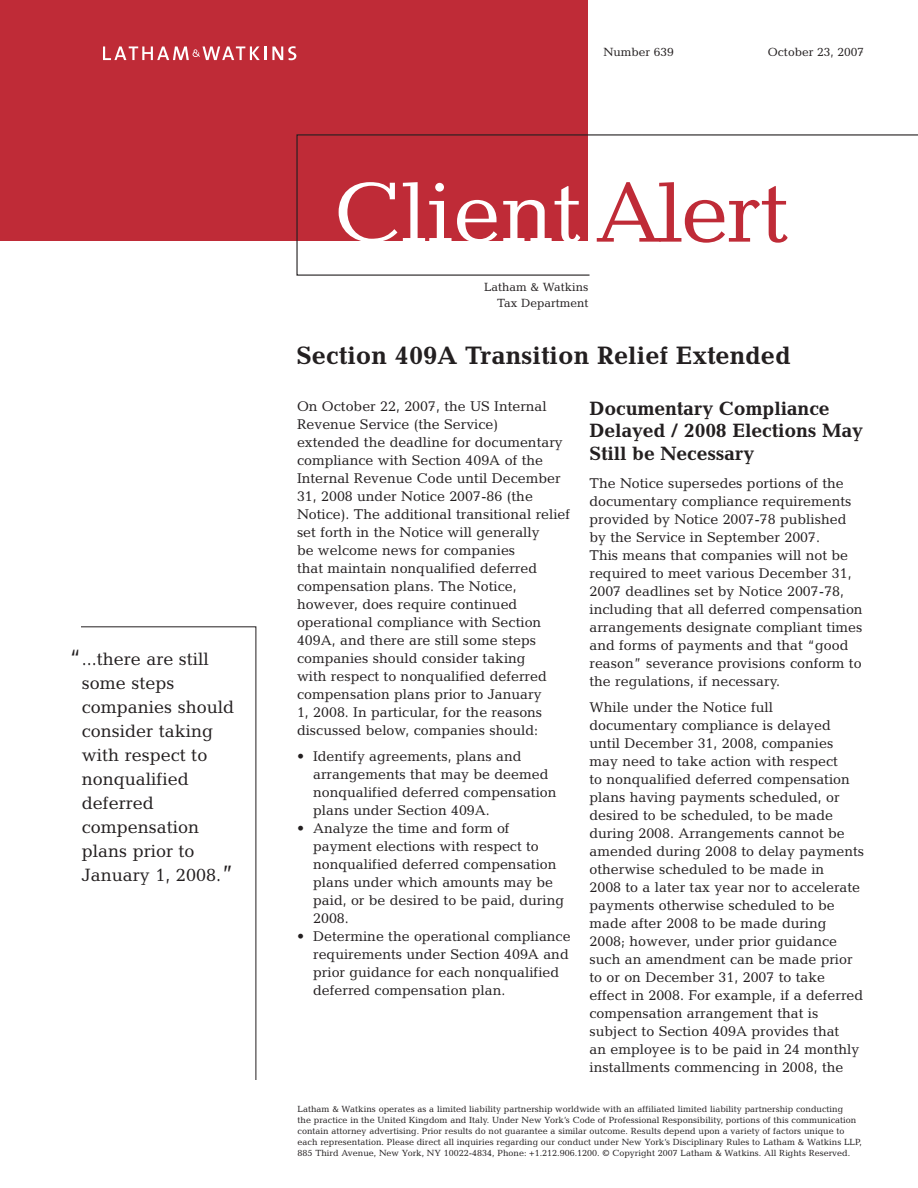
<style>
.page{position:relative;width:918px;height:1188px;background:#fff}
.page>*{position:absolute;margin:0;border:0;box-sizing:border-box;transform-origin:0 0}
.t1{font:86.25px "Candida";color:#fff}
.t2{font:700 25.5px "Candida";color:#231f20}
.t3{font:700 19.5px/22.5px "Candida";letter-spacing:-.01em;color:#231f20}
.t4{font:18px/24px "Candida";color:#231f20}
.t5{font:14.25px/18px "Candida";color:#231f20}
.t6{font:12px/16.5px "Candida";color:#231f20;text-align:right}
.t7{font:9px/10.8px "Candida";color:#231f20}
.s1{font-size:24px}
.s2{color:#bf2b37}
</style>
<div class="page">
<div style="left:0;top:0;width:588px;height:241px;background:#bf2b37"></div>
<svg style="left:272px;top:46px;width:24px;height:14px"></svg>
<svg style="left:103px;top:46px;width:163px;height:14px"></svg>
<svg style="left:296px;top:134px;width:622px;height:142px"></svg>
<svg style="left:81px;top:626px;width:175px;height:454px"></svg>
<div style="left:68px;top:646px;width:175px;height:434px;background:#fff"></div>
<p class="t4" style="left:82px;top:646px;width:154px;text-indent:-14px"><span class="s1">“</span>...there are still some steps companies should consider taking with respect to nonqualified deferred compensation plans prior to<br>January 1, 2008.<span class="s1">”</span></p>
<p class="t6" style="left:603px;top:44px;width:72px">Number 639</p>
<p class="t6" style="left:768px;top:44px;width:98px">October 23, 2007</p>
<h1 class="t1" style="left:334px;top:163px;width:456px">Client <span class="s2">Alert</span></h1>
<p class="t6" style="left:484px;top:278px;width:106px">Latham &amp; Watkins<br>Tax Department</p>
<h2 class="t2" style="left:296px;top:341px;width:496px">Section 409A Transition Relief Extended</h2>
<p class="t5" style="left:297px;top:397px;width:275px">On October 22, 2007, the US Internal Revenue Service (the Service)<br>extended the deadline for documentary compliance with Section 409A of the Internal Revenue Code until December 31, 2008 under Notice 2007-86 (the Notice). The additional transitional relief set forth in the Notice will generally<br>be welcome news for companies<br>that maintain nonqualified deferred compensation plans. The Notice, however, does require continued operational compliance with Section 409A, and there are still some steps companies should consider taking<br>with respect to nonqualified deferred compensation plans prior to January<br>1, 2008. In particular, for the reasons discussed below, companies should:</p>
<p class="t5" style="left:313px;top:747px;width:259px">Identify agreements, plans and arrangements that may be deemed nonqualified deferred compensation plans under Section 409A.<br>Analyze the time and form of payment elections with respect to nonqualified deferred compensation plans under which amounts may be paid, or be desired to be paid, during<br>2008.<br>Determine the operational compliance requirements under Section 409A and prior guidance for each nonqualified deferred compensation plan.</p>
<h3 class="t3" style="left:590px;top:397px;width:275px">Documentary Compliance<br>Delayed / 2008 Elections May<br>Still be Necessary</h3>
<p class="t5" style="left:590px;top:474px;width:275px">The Notice supersedes portions of the documentary compliance requirements provided by Notice 2007-78 published by the Service in September 2007.<br>This means that companies will not be required to meet various December 31, 2007 deadlines set by Notice 2007-78, including that all deferred compensation arrangements designate compliant times and forms of payments and that “good reason” severance provisions conform to the regulations, if necessary.</p>
<p class="t5" style="left:590px;top:698px;width:276px">While under the Notice full documentary compliance is delayed until December 31, 2008, companies may need to take action with respect<br>to nonqualified deferred compensation plans having payments scheduled, or desired to be scheduled, to be made during 2008. Arrangements cannot be amended during 2008 to delay payments otherwise scheduled to be made in<br>2008 to a later tax year nor to accelerate payments otherwise scheduled to be made after 2008 to be made during 2008; however, under prior guidance such an amendment can be made prior to or on December 31, 2007 to take effect in 2008. For example, if a deferred compensation arrangement that is subject to Section 409A provides that<br>an employee is to be paid in 24 monthly installments commencing in 2008, the</p>
<p class="t5" style="left:297px;top:747px;width:9px">•</p>
<p class="t5" style="left:297px;top:819px;width:9px">•</p>
<p class="t5" style="left:297px;top:927px;width:9px">•</p>
<p class="t7" style="left:298px;top:1104px;width:566px">Latham &amp; Watkins operates as a limited liability partnership worldwide with an affiliated limited liability partnership conducting<br>the practice in the United Kingdom and Italy. Under New York’s Code of Professional Responsibility, portions of this communication contain attorney advertising. Prior results do not guarantee a similar outcome. Results depend upon a variety of factors unique to each representation. Please direct all inquiries regarding our conduct under New York’s Disciplinary Rules to Latham &amp; Watkins LLP, 885 Third Avenue, New York, NY 10022-4834, Phone: +1.212.906.1200. © Copyright 2007 Latham &amp; Watkins. All Rights Reserved.</p>
</div>
